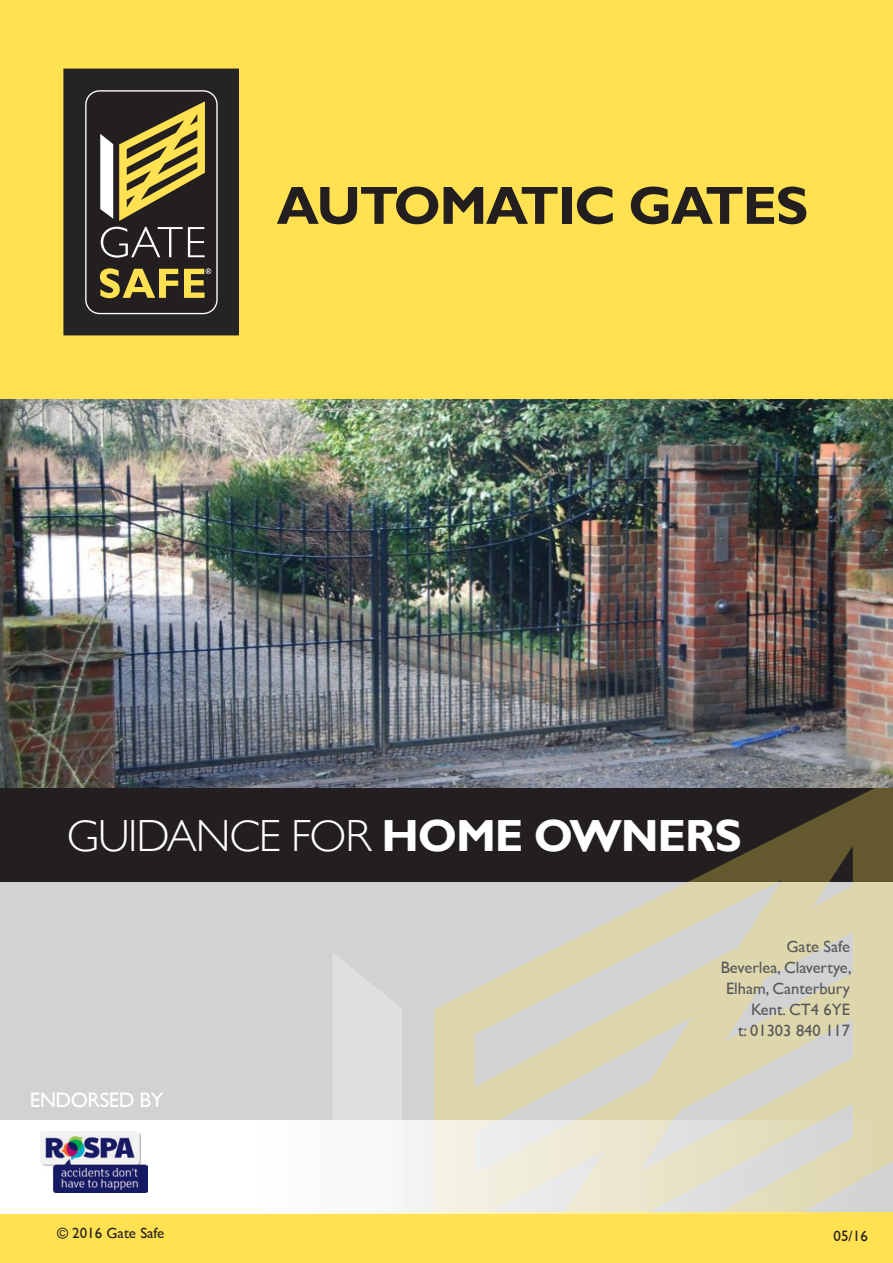
<style>
.page{position:relative;width:893px;height:1263px;background:#fff}
.page>*{position:absolute;margin:0;border:0;box-sizing:border-box;transform-origin:0 0}
.t1{font:700 54px "Gill Sans";letter-spacing:-.025em;color:#231f20}
.t2{font:300 45px "Gill Sans";letter-spacing:-.025em;color:#fff}
.t3{font:21px "Gill Sans";letter-spacing:-.025em;color:#fff}
.body{font:16.5px "Gill Sans";color:#57585a}
.body-2{font:15px "Gill Sans";color:#231f20}
.s1{font-weight:700}
</style>
<div class="page">
<div style="left:0;top:387px;width:893px;height:826px;background:#d1d2d4"></div>
<div style="left:0;top:787px;width:893px;height:95px;background:#231f20"></div>
<svg style="left:333px;top:954px;width:69px;height:166px"></svg>
<svg style="left:434px;top:787px;width:459px;height:333px"></svg>
<div style="left:0;top:1213px;width:893px;height:50px;background:#ffe152"></div>
<div style="left:0;top:0;width:893px;height:442px;background:#ffe152"></div>
<div style="left:64px;top:69px;width:174px;height:266px;background:#262324"></div>
<div style="left:86px;top:91px;width:131px;height:223px;background:#231f20;border-radius:14px"></div>
<div style="left:85px;top:90px;width:133px;height:224px;border:1px solid #fff;border-radius:14px"></div>
<svg style="left:100px;top:134px;width:13px;height:85px"></svg>
<svg style="left:119px;top:101px;width:86px;height:120px"></svg>
<svg style="left:101px;top:227px;width:104px;height:31px"></svg>
<svg style="left:100px;top:268px;width:78px;height:30px"></svg>
<svg style="left:184px;top:268px;width:27px;height:30px"></svg>
<img style="left:0;top:400px;width:893px;height:387px">
<svg style="left:140px;top:1120px;width:753px;height:94px;background:#eeece1"></svg>
<div style="left:0;top:1120px;width:140px;height:94px;background:#fff"></div>
<img style="left:41px;top:1131px;width:107px;height:61px">
<p class="t1" style="left:277px;top:173px;width:533px">AUTOMATIC GATES</p>
<p class="t2" style="left:67px;top:801px;width:676px">GUIDANCE FOR <span class="s1">HOME OWNERS</span></p>
<p class="t3" style="left:30px;top:1088px;width:135px">ENDORSED BY</p>
<p class="body" style="left:786px;top:937px;width:65px">Gate Safe</p>
<p class="body" style="left:721px;top:958px;width:133px">Beverlea, Clavertye,</p>
<p class="body" style="left:726px;top:979px;width:126px">Elham, Canterbury</p>
<p class="body" style="left:751px;top:1000px;width:100px">Kent. CT4 6YE</p>
<p class="body" style="left:738px;top:1021px;width:113px">t: 01303 840 117</p>
<p class="body-2" style="left:57px;top:1224px;width:109px">© 2016 Gate Safe</p>
<p class="body-2" style="left:834px;top:1227px;width:36px">05/16</p>
</div>
